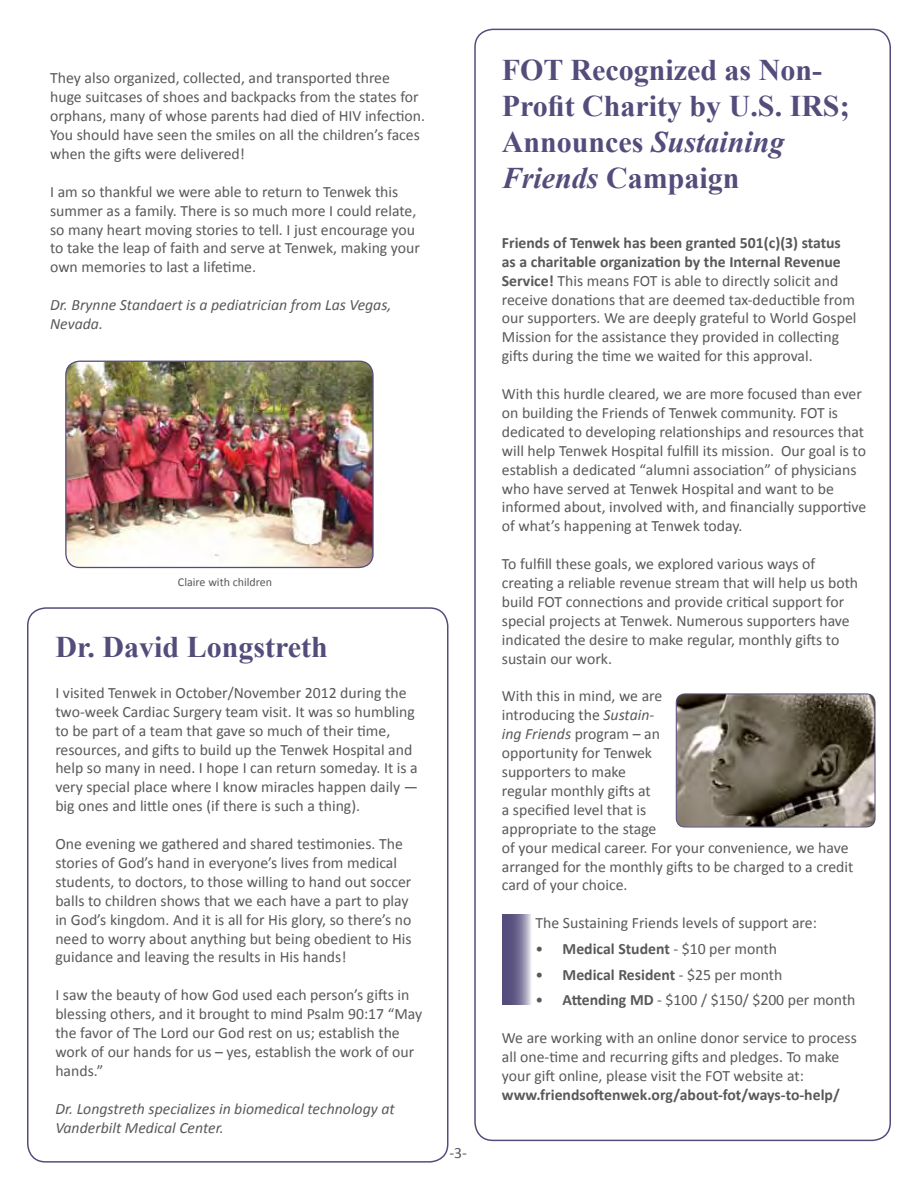
<style>
.page{position:relative;width:918px;height:1188px;background:#fff}
.page>*{position:absolute;margin:0;border:0;box-sizing:border-box;transform-origin:0 0}
.t1{font:700 30px/36px "Times New Roman";color:#544d7c}
.t2{font:15.75px/18.9px "Calibri";color:#58595b}
.t3{font:italic 15.75px/18.9px "Calibri";color:#58595b}
.t4{font:700 15.75px "Calibri";color:#58595b}
.t5{font:12px "Calibri";color:#58595b}
.s1{font-style:italic}
.s2{font-weight:700}
.s3{font-weight:400}
</style>
<div class="page">
<div style="left:27px;top:607px;width:421px;height:556px;border:2px solid #544d7c;border-radius:18px"></div>
<img style="left:66px;top:361px;width:307px;height:206px">
<div style="left:65px;top:361px;width:309px;height:207px;border:1px solid #544d7c;border-radius:14px"></div>
<svg style="left:502px;top:915px;width:29px;height:90px;background:#7b769a"></svg>
<img style="left:676px;top:694px;width:199px;height:133px">
<div style="left:676px;top:694px;width:199px;height:133px;border:1px solid #544d7c;border-radius:9px"></div>
<p class="t2" style="left:50px;top:69px;width:376px">They also organized, collected, and transported three huge suitcases of shoes and backpacks from the states for orphans, many of whose parents had died of HIV infection.<br>You should have seen the smiles on all the children’s faces when the gifts were delivered!</p>
<p class="t2" style="left:50px;top:182px;width:371px">I am so thankful we were able to return to Tenwek this summer as a family. There is so much more I could relate, so many heart moving stories to tell. I just encourage you to take the leap of faith and serve at Tenwek, making your own memories to last a lifetime.</p>
<p class="t3" style="left:50px;top:295px;width:343px">Dr. Brynne Standaert is a pediatrician from Las Vegas,<br>Nevada.</p>
<p class="t5" style="left:178px;top:575px;width:96px">Claire with children</p>
<h1 class="t1" style="left:55px;top:629px;width:274px">Dr. David Longstreth</h1>
<p class="t2" style="left:55px;top:683px;width:364px">I visited Tenwek in October/November 2012 during the two-week Cardiac Surgery team visit. It was so humbling to be part of a team that gave so much of their time, resources, and gifts to build up the Tenwek Hospital and help so many in need. I hope I can return someday. It is a very special place where I know miracles happen daily — big ones and little ones (if there is such a thing).</p>
<p class="t2" style="left:55px;top:834px;width:358px">One evening we gathered and shared testimonies. The stories of God’s hand in everyone’s lives from medical students, to doctors, to those willing to hand out soccer balls to children shows that we each have a part to play in God’s kingdom. And it is all for His glory, so there’s no need to worry about anything but being obedient to His guidance and leaving the results in His hands!</p>
<p class="t2" style="left:55px;top:986px;width:368px">I saw the beauty of how God used each person’s gifts in blessing others, and it brought to mind Psalm 90:17 “May the favor of The Lord our God rest on us; establish the work of our hands for us – yes, establish the work of our hands.”</p>
<p class="t3" style="left:55px;top:1098px;width:341px">Dr. Longstreth specializes in biomedical technology at<br>Vanderbilt Medical Center.</p>
<p class="t2" style="left:449px;top:1143px;width:19px">-3-</p>
<h1 class="t1" style="left:502px;top:52px;width:349px">FOT Recognized as Non-<br>Profit Charity by U.S. IRS;<br>Announces <span class="s1">Sustaining<br>Friends</span> Campaign</h1>
<p class="t2" style="left:502px;top:233px;width:356px"><span class="s2">Friends of Tenwek has been granted 501(c)(3) status as a charitable organization by the Internal Revenue Service!</span> This means FOT is able to directly solicit and receive donations that are deemed tax-deductible from our supporters. We are deeply grateful to World Gospel Mission for the assistance they provided in collecting gifts during the time we waited for this approval.</p>
<p class="t2" style="left:502px;top:384px;width:366px">With this hurdle cleared, we are more focused than ever on building the Friends of Tenwek community. FOT is dedicated to developing relationships and resources that will help Tenwek Hospital fulfill its mission. Our goal is to establish a dedicated “alumni association” of physicians who have served at Tenwek Hospital and want to be informed about, involved with, and financially supportive of what’s happening at Tenwek today.</p>
<p class="t2" style="left:502px;top:555px;width:358px">To fulfill these goals, we explored various ways of creating a reliable revenue stream that will help us both build FOT connections and provide critical support for special projects at Tenwek. Numerous supporters have indicated the desire to make regular, monthly gifts to sustain our work.</p>
<p class="t2" style="left:502px;top:687px;width:353px">With this in mind, we are<br>introducing the <span class="s1">Sustain-<br>ing Friends</span> program – an<br>opportunity for Tenwek<br>supporters to make<br>regular monthly gifts at<br>a specified level that is<br>appropriate to the stage<br>of your medical career. For your convenience, we have arranged for the monthly gifts to be charged to a credit card of your choice.</p>
<p class="t2" style="left:536px;top:914px;width:283px">The Sustaining Friends levels of support are:</p>
<p class="t4" style="left:536px;top:939px;width:243px"><span class="s3">•</span> Medical Student <span class="s3">- $10 per month</span></p>
<p class="t4" style="left:536px;top:964px;width:248px"><span class="s3">•</span> Medical Resident <span class="s3">- $25 per month</span></p>
<p class="t2" style="left:536px;top:991px;width:321px">• <span class="s2">Attending MD</span> - $100 / $150/ $200 per month</p>
<p class="t2" style="left:502px;top:1028px;width:357px">We are working with an online donor service to process all one-time and recurring gifts and pledges. To make your gift online, please visit the FOT website at:</p>
<p class="t4" style="left:502px;top:1084px;width:339px">www.friendsoftenwek.org/about-fot/ways-to-help/</p>
</div>
